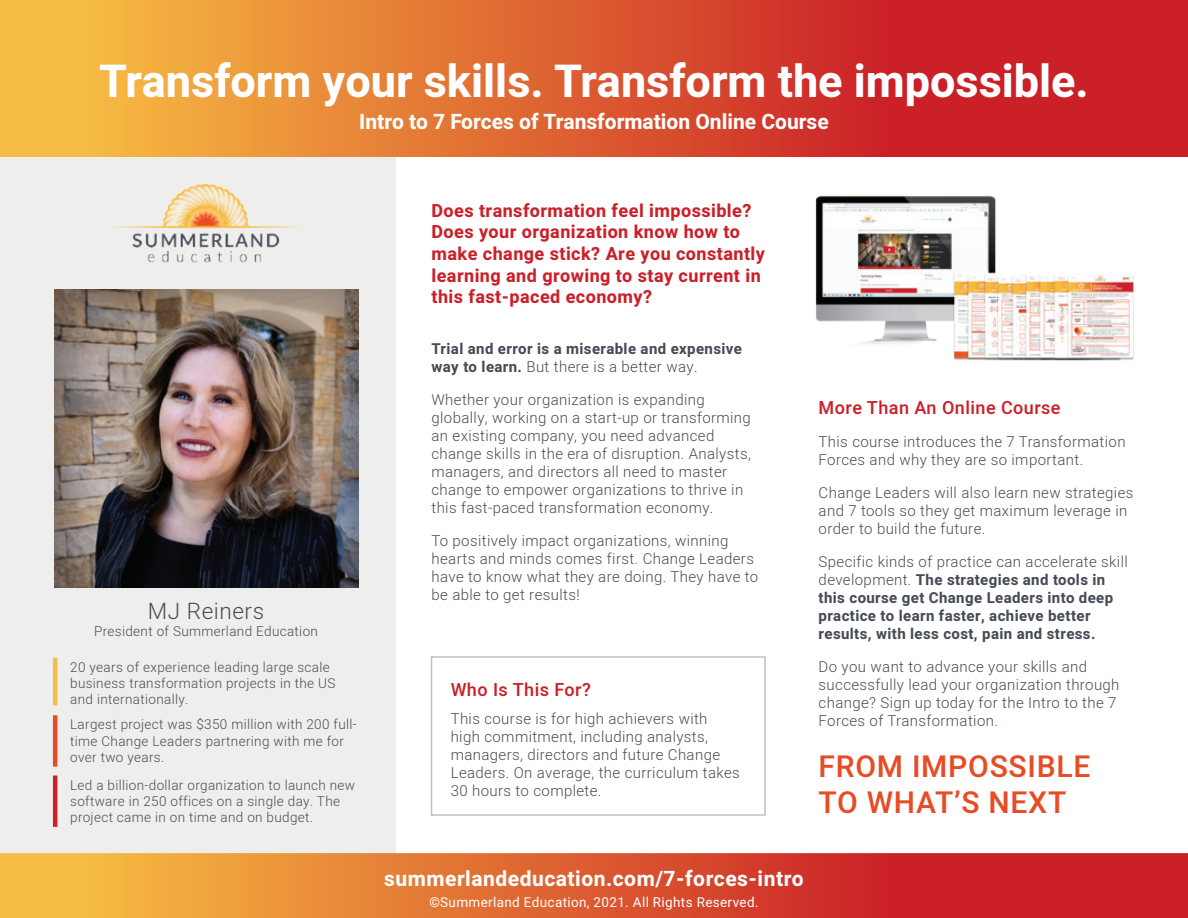
<style>
.page{position:relative;width:1188px;height:918px;background:#fff}
.page>*{position:absolute;margin:0;border:0;box-sizing:border-box;transform-origin:0 0}
.t1{font:700 45px "Heebo";color:#fff}
.t2{font:500 30px/36px "Heebo";letter-spacing:.025em;color:#e74c24}
.t3{font:300 22.5px "Heebo";letter-spacing:.025em;color:#464c56}
.t4{font:700 21px "Heebo";color:#fff}
.t5{font:700 21px "Heebo";letter-spacing:.025em;color:#fff}
.t6{font:700 18px/21.6px "Heebo";letter-spacing:.025em;color:#cb2028}
.t7{font:500 18px "Heebo";letter-spacing:.025em;color:#cb2028}
.t8{font:300 15px/18px "Heebo";letter-spacing:.025em;color:#464c56}
.t9{font:700 15px/18px "Heebo";letter-spacing:.025em;color:#464c56}
.t10{font:300 13.5px/16.2px "Heebo";letter-spacing:.025em;color:#464c56}
.t11{font:13.5px "Heebo";letter-spacing:.025em;color:#fff}
.s1{font-weight:300}
</style>
<div class="page">
<div style="left:0;top:157px;width:396px;height:697px;background:#eeefed"></div>
<svg style="left:0;top:0;width:1188px;height:157px;background:#dc6031"></svg>
<svg style="left:0;top:853px;width:1188px;height:65px;background:#dc6032"></svg>
<img style="left:815px;top:195px;width:319px;height:166px">
<hr style="left:53px;top:658px;width:4px;height:47px;background:#f6bc43">
<hr style="left:53px;top:715px;width:4px;height:52px;background:#e74c24">
<hr style="left:53px;top:776px;width:4px;height:51px;background:#cb2028">
<img style="left:54px;top:289px;width:304px;height:298px">
<img style="left:111px;top:183px;width:190px;height:80px">
<div style="left:431px;top:656px;width:335px;height:160px;border:2px solid #c0c3bb"></div>
<h1 class="t1" style="left:99px;top:49px;width:991px">Transform your skills. Transform the impossible.</h1>
<h3 class="t4" style="left:359px;top:107px;width:471px">Intro to 7 Forces of Transformation Online Course</h3>
<h3 class="t3" style="left:148px;top:596px;width:118px">MJ Reiners</h3>
<p class="t10" style="left:94px;top:623px;width:225px">President of Summerland Education</p>
<p class="t10" style="left:70px;top:659px;width:267px">20 years of experience leading large scale business transformation projects in the US and internationally.</p>
<p class="t10" style="left:70px;top:716px;width:288px">Largest project was $350 million with 200 full&shy;time Change Leaders partnering with me for over two years.</p>
<p class="t10" style="left:70px;top:777px;width:286px">Led a billion-dollar organization to launch new software in 250 offices on a single day. The project came in on time and on budget.</p>
<p class="t6" style="left:432px;top:200px;width:335px">Does transformation feel impossible?<br>Does your organization know how to make change stick? Are you constantly learning and growing to stay current in this fast-paced economy?</p>
<p class="t9" style="left:432px;top:340px;width:312px">Trial and error is a miserable and expensive way to learn. <span class="s1">But there is a better way.</span></p>
<p class="t8" style="left:432px;top:391px;width:321px">Whether your organization is expanding globally, working on a start-up or transforming an existing company, you need advanced change skills in the era of disruption. Analysts, managers, and directors all need to master change to empower organizations to thrive in this fast-paced transformation economy.</p>
<p class="t8" style="left:432px;top:532px;width:328px">To positively impact organizations, winning hearts and minds comes first. Change Leaders have to know what they are doing. They have to be able to get results!</p>
<p class="t7" style="left:451px;top:677px;width:142px">Who Is This For?</p>
<p class="t8" style="left:451px;top:710px;width:291px">This course is for high achievers with high commitment, including analysts, managers, directors and future Change Leaders. On average, the curriculum takes 30 hours to complete.</p>
<p class="t7" style="left:819px;top:395px;width:244px">More Than An Online Course</p>
<p class="t8" style="left:819px;top:433px;width:308px">This course introduces the 7 Transformation<br>Forces and why they are so important.</p>
<p class="t8" style="left:819px;top:484px;width:316px">Change Leaders will also learn new strategies and 7 tools so they get maximum leverage in order to build the future.</p>
<p class="t9" style="left:819px;top:553px;width:311px"><span class="s1">Specific kinds of practice can accelerate skill development.</span> The strategies and tools in this course get Change Leaders into deep practice to learn faster, achieve better results, with less cost, pain and stress.</p>
<p class="t8" style="left:819px;top:658px;width:302px">Do you want to advance your skills and successfully lead your organization through change? Sign up today for the Intro to the 7<br>Forces of Transformation.</p>
<h2 class="t2" style="left:819px;top:749px;width:273px">FROM IMPOSSIBLE<br>TO WHAT’S NEXT</h2>
<h3 class="t5" style="left:384px;top:864px;width:421px">summerlandeducation.com/7-forces-intro</h3>
<p class="t11" style="left:429px;top:892px;width:331px">©Summerland Education, 2021. All Rights Reserved.</p>
</div>
